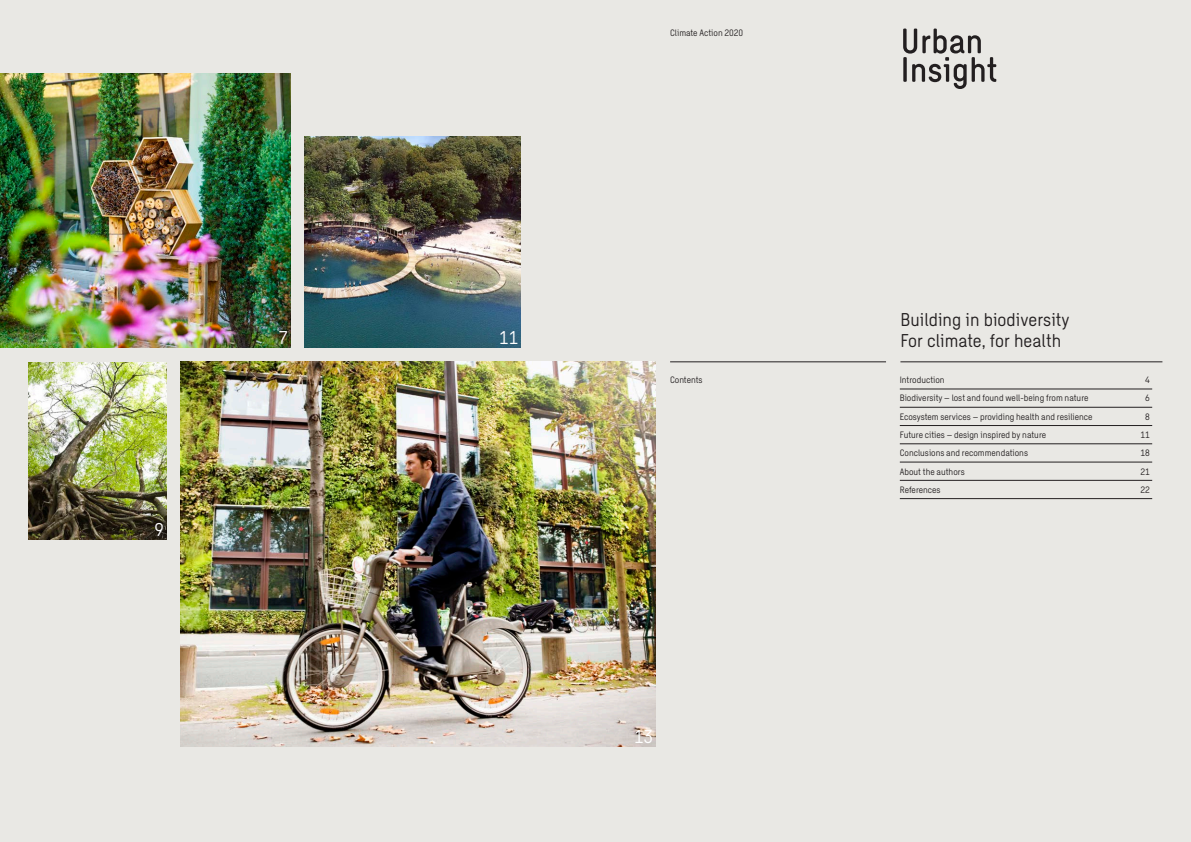
<style>
.page{position:relative;width:1191px;height:842px;background:#e9e8e4}
.page>*{position:absolute;margin:0;border:0;box-sizing:border-box;transform-origin:0 0}
.t1{font:18px/21px "Sweco Sans";letter-spacing:.005em;color:#231f20}
.Body_text_9_10_8{font:18px "Sweco Sans";color:#fff}
.Innehållstext_linjer{font:9px "Sweco Sans";color:#231f20}
.body_text_9_12_6{font:9px "Sweco Sans";color:#231f20}
.Body_text_9_10_8-2{font:9px "Sweco Sans";letter-spacing:-.01em;color:#231f20}
</style>
<div class="page">
<img style="left:29px;top:362px;width:138px;height:177px">
<img style="left:181px;top:362px;width:474px;height:385px">
<hr style="left:899px;top:389px;width:253px;height:1px;background:#231f20">
<hr style="left:899px;top:407px;width:253px;height:1px;background:#231f20">
<hr style="left:899px;top:425px;width:253px;height:1px;background:#231f20">
<hr style="left:899px;top:444px;width:253px;height:1px;background:#231f20">
<hr style="left:899px;top:462px;width:253px;height:1px;background:#231f20">
<hr style="left:899px;top:480px;width:253px;height:1px;background:#231f20">
<hr style="left:899px;top:498px;width:253px;height:1px;background:#231f20">
<img style="left:0;top:74px;width:290px;height:273px">
<img style="left:305px;top:136px;width:216px;height:211px">
<hr style="left:900px;top:362px;width:262px;height:1px;background:#231f20">
<hr style="left:670px;top:362px;width:216px;height:1px;background:#231f20">
<svg style="left:903px;top:29px;width:93px;height:60px"></svg>
<p class="Body_text_9_10_8" style="left:154px;top:520px;width:11px">9</p>
<p class="Body_text_9_10_8" style="left:278px;top:327px;width:11px">7</p>
<p class="Body_text_9_10_8" style="left:499px;top:327px;width:20px">11</p>
<p class="body_text_9_12_6" style="left:670px;top:27px;width:75px">Climate Action 2020</p>
<p class="Body_text_9_10_8-2" style="left:670px;top:375px;width:34px">Contents</p>
<p class="Body_text_9_10_8" style="left:634px;top:727px;width:20px">13</p>
<p class="t1" style="left:900px;top:309px;width:170px">Building in biodiversity<br>For climate, for health</p>
<p class="Innehållstext_linjer" style="left:899px;top:375px;width:46px">Introduction</p>
<p class="Innehållstext_linjer" style="left:1145px;top:375px;width:6px">4</p>
<p class="Innehållstext_linjer" style="left:899px;top:393px;width:190px">Biodiversity – lost and found well-being from nature</p>
<p class="Innehållstext_linjer" style="left:1145px;top:393px;width:6px">6</p>
<p class="Innehållstext_linjer" style="left:899px;top:411px;width:194px">Ecosystem services – providing health and resilience</p>
<p class="Innehållstext_linjer" style="left:1145px;top:411px;width:6px">8</p>
<p class="Innehållstext_linjer" style="left:899px;top:430px;width:148px">Future cities – design inspired by nature</p>
<p class="Innehållstext_linjer" style="left:1140px;top:430px;width:11px">11</p>
<p class="Innehållstext_linjer" style="left:899px;top:448px;width:130px">Conclusions and recommendations</p>
<p class="Innehållstext_linjer" style="left:1140px;top:448px;width:11px">18</p>
<p class="Innehållstext_linjer" style="left:899px;top:466px;width:66px">About the authors</p>
<p class="Innehållstext_linjer" style="left:1140px;top:466px;width:11px">21</p>
<p class="Innehållstext_linjer" style="left:899px;top:484px;width:42px">References</p>
<p class="Innehållstext_linjer" style="left:1140px;top:484px;width:11px">22</p>
</div>
